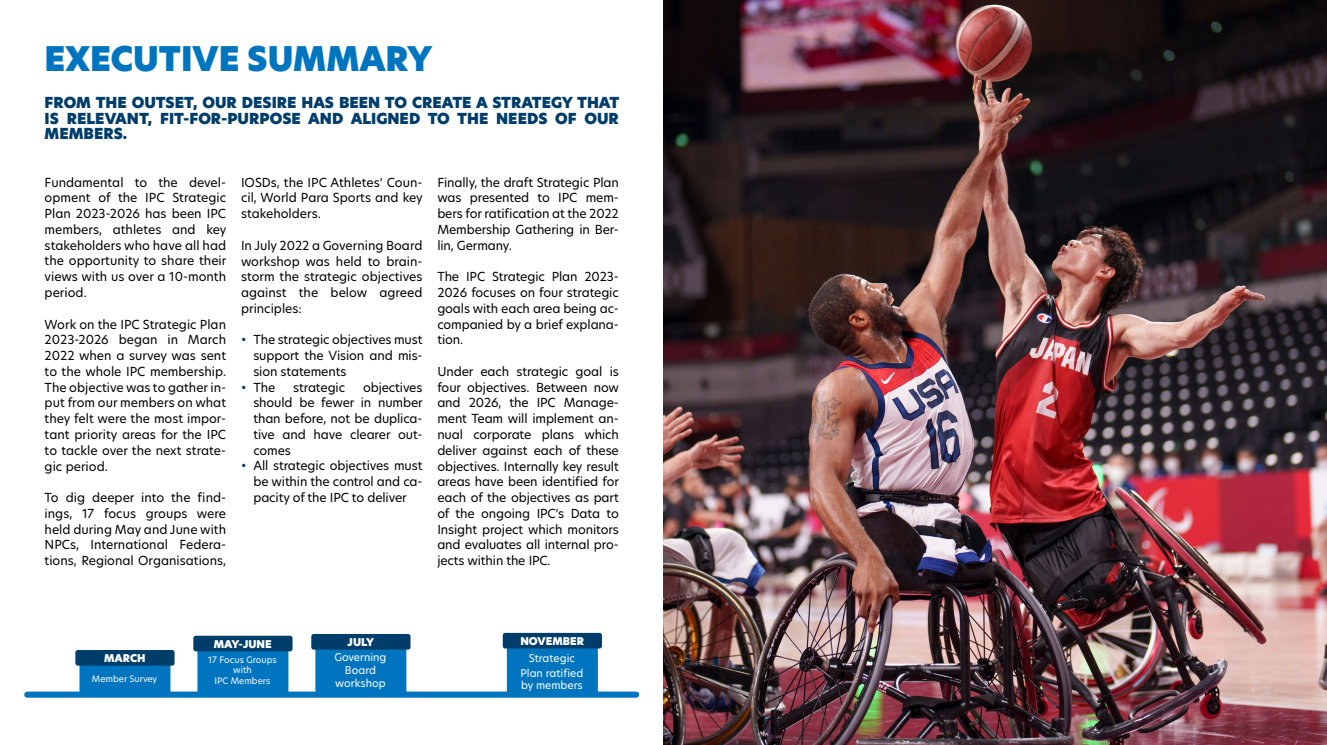
<style>
.page{position:relative;width:1327px;height:745px;background:#fff}
.page>*{position:absolute;margin:0;border:0;box-sizing:border-box;transform-origin:0 0}
.t1{font:33.25px "Hero New Super";color:#0075bf}
.t2{font:14.88px/15.8px "Hero New Super";color:#003d6a;text-align:justify}
.Normal_Text{font:12.25px/15.8px "Hero New";letter-spacing:-.01em;color:#000;text-align:justify}
.t3{font:10.5px/12.6px "Hero New";color:#fff;text-align:center}
.t4{font:10.5px "Hero New Super";color:#fff}
.t5{font:8.75px/10.5px "Hero New";color:#fff;text-align:center}
.s1{color:#003d6a}
</style>
<div class="page">
<img style="left:663px;top:0;width:664px;height:744px">
<div style="left:27px;top:691px;width:609px;height:6px;background:#0075bf"></div>
<div style="left:79px;top:657px;width:91px;height:36px;background:#0075bf;border-radius:2px"></div>
<div style="left:75px;top:649px;width:100px;height:16px;background:#003d6a;border-radius:2px"></div>
<div style="left:315px;top:641px;width:91px;height:53px;background:#0075bf;border-radius:2px"></div>
<div style="left:311px;top:633px;width:99px;height:16px;background:#003d6a;border-radius:2px"></div>
<div style="left:197px;top:643px;width:91px;height:51px;background:#0075bf;border-radius:2px"></div>
<div style="left:193px;top:635px;width:100px;height:16px;background:#003d6a;border-radius:2px"></div>
<div style="left:507px;top:640px;width:91px;height:53px;background:#0075bf;border-radius:2px"></div>
<div style="left:503px;top:632px;width:99px;height:16px;background:#003d6a;border-radius:2px"></div>
<h1 class="t1" style="left:45px;top:36px;width:389px">EXECUTIVE SUMMARY</h1>
<p class="t2" style="left:45px;top:95px;width:576px">FROM THE OUTSET, OUR DESIRE HAS BEEN TO CREATE A STRATEGY THAT IS RELEVANT, FIT-FOR-PURPOSE AND ALIGNED TO THE NEEDS OF OUR MEMBERS.</p>
<p class="Normal_Text" style="left:45px;top:174px;width:183px">Fundamental to the devel&shy;opment of the IPC Strategic Plan 2023-2026 has been IPC members, athletes and key stakeholders who have all had the opportunity to share their views with us over a 10-month period.</p>
<p class="Normal_Text" style="left:45px;top:316px;width:183px">Work on the IPC Strategic Plan 2023-2026 began in March 2022 when a survey was sent to the whole IPC membership.<br>The objective was to gather in&shy;put from our members on what they felt were the most impor&shy;tant priority areas for the IPC to tackle over the next strate&shy;gic period.</p>
<p class="Normal_Text" style="left:45px;top:489px;width:183px">To dig deeper into the find&shy;ings, 17 focus groups were held during May and June with NPCs, International Federa&shy;tions, Regional Organisations,</p>
<p class="Normal_Text" style="left:437px;top:174px;width:183px">Finally, the draft Strategic Plan was presented to IPC mem&shy;bers for ratification at the 2022<br>Membership Gathering in Ber&shy;lin, Germany.</p>
<p class="Normal_Text" style="left:437px;top:268px;width:183px">The IPC Strategic Plan 2023- 2026 focuses on four strategic goals with each area being ac&shy;companied by a brief explana&shy;tion.</p>
<p class="Normal_Text" style="left:437px;top:363px;width:183px">Under each strategic goal is four objectives. Between now and 2026, the IPC Manage&shy;ment Team will implement an&shy;nual corporate plans which deliver against each of these objectives. Internally key result areas have been identified for each of the objectives as part of the ongoing IPC’s Data to Insight project which monitors and evaluates all internal pro&shy;jects within the IPC.</p>
<p class="Normal_Text" style="left:241px;top:174px;width:183px">IOSDs, the IPC Athletes’ Coun&shy;cil, World Para Sports and key stakeholders.</p>
<p class="Normal_Text" style="left:241px;top:237px;width:183px">In July 2022 a Governing Board workshop was held to brain&shy;storm the strategic objectives against the below agreed principles:</p>
<p class="Normal_Text" style="left:253px;top:331px;width:171px;text-indent:-12px"><span class="s1">•</span> The strategic objectives must support the Vision and mis&shy;sion statements</p>
<p class="Normal_Text" style="left:241px;top:379px;width:36px"><span class="s1">•</span> The</p>
<p class="Normal_Text" style="left:293px;top:379px;width:53px">strategic</p>
<p class="Normal_Text" style="left:253px;top:379px;width:171px;text-indent:110px">objectives should be fewer in number than before, not be duplica&shy;tive and have clearer out&shy;comes</p>
<p class="Normal_Text" style="left:253px;top:457px;width:171px;text-indent:-12px"><span class="s1">•</span> All strategic objectives must be within the control and ca&shy;pacity of the IPC to deliver</p>
<p class="t4" style="left:214px;top:636px;width:60px">MAY-JUNE</p>
<p class="t4" style="left:348px;top:634px;width:28px">JULY</p>
<p class="t4" style="left:520px;top:633px;width:65px">NOVEMBER</p>
<p class="t4" style="left:104px;top:650px;width:43px">MARCH</p>
<p class="t3" style="left:334px;top:650px;width:54px">Governing<br>Board workshop</p>
<p class="t5" style="left:208px;top:654px;width:70px">17 Focus Groups with<br>IPC Members</p>
<p class="t5" style="left:92px;top:673px;width:67px">Member Survey</p>
<p class="t3" style="left:521px;top:650px;width:64px;line-height:14.3px">Strategic<br>Plan ratified</p>
<p class="t3" style="left:521px;top:678px;width:63px">by members</p>
</div>
